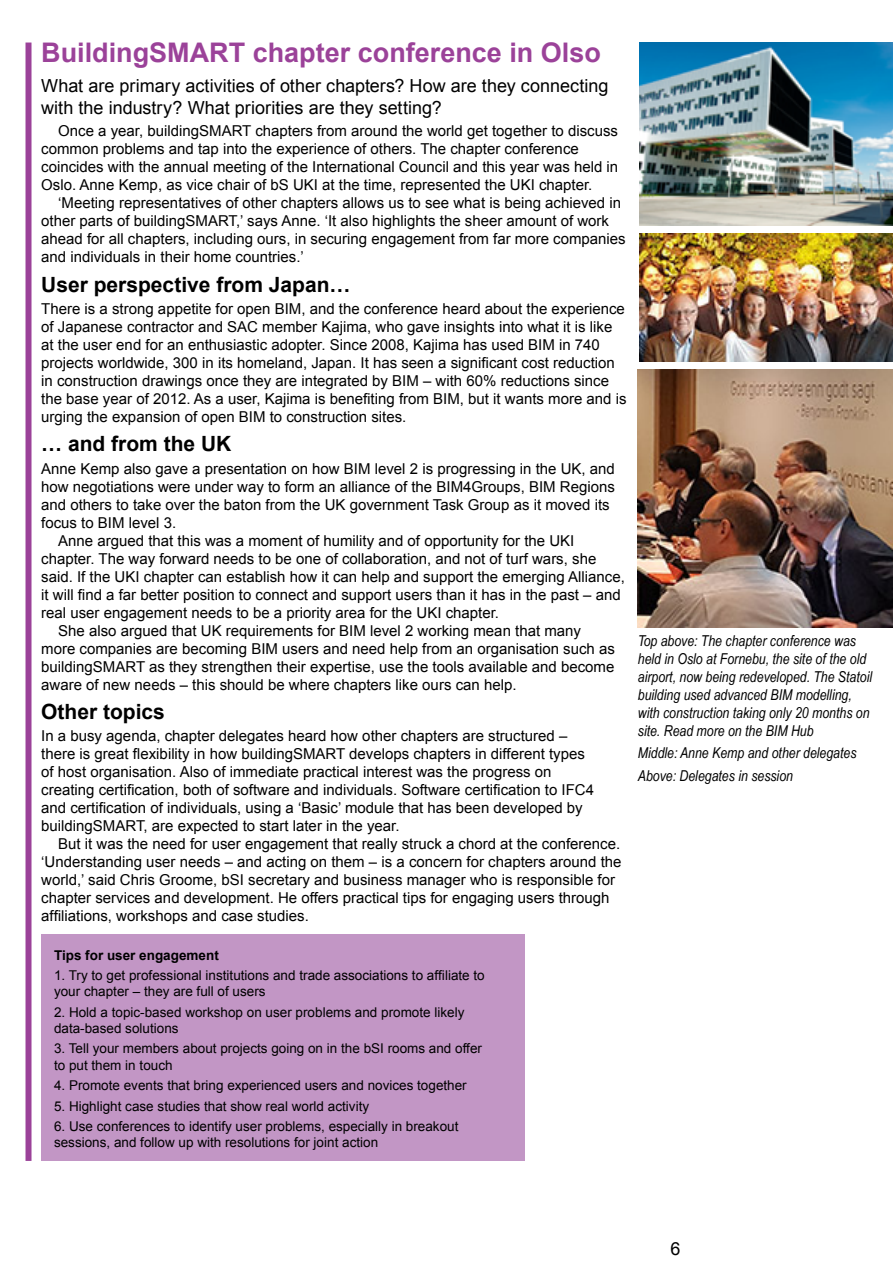
<style>
.page{position:relative;width:893px;height:1263px;background:#fff}
.page>*{position:absolute;margin:0;border:0;box-sizing:border-box;transform-origin:0 0}
.t1{font:700 27px "Arial";color:#9b4299}
.t2{font:700 21px "Arial";color:#000}
.t3{font:18px/21.6px "Arial";color:#000}
.t4{font:15px/18px "Arial";color:#000}
.t5{font:italic 15px/18px "Arial Narrow";color:#000}
.t6{font:13.5px/16.2px "Arial";color:#000}
.t7{font:700 13.5px "Arial";color:#000}
</style>
<div class="page">
<div style="left:26px;top:43px;width:6px;height:1118px;background:#9b4299"></div>
<img style="left:640px;top:43px;width:253px;height:182px">
<img style="left:640px;top:233px;width:253px;height:128px">
<div style="left:41px;top:935px;width:483px;height:226px;background:#c296c5"></div>
<img style="left:638px;top:369px;width:255px;height:258px">
<h1 class="t1" style="left:41px;top:35px;width:561px">BuildingSMART chapter conference in Olso</h1>
<p class="t3" style="left:41px;top:75px;width:569px">What are primary activities of other chapters? How are they connecting with the industry? What priorities are they setting?</p>
<p class="t4" style="left:41px;top:122px;width:578px;text-indent:17px">Once a year, buildingSMART chapters from around the world get together to discuss common problems and tap into the experience of others. The chapter conference coincides with the annual meeting of the International Council and this year was held in Oslo. Anne Kemp, as vice chair of bS UKI at the time, represented the UKI chapter.</p>
<p class="t4" style="left:41px;top:194px;width:586px;text-indent:17px">‘Meeting representatives of other chapters allows us to see what is being achieved in other parts of buildingSMART,’ says Anne. ‘It also highlights the sheer amount of work ahead for all chapters, including ours, in securing engagement from far more companies and individuals in their home countries.’</p>
<h2 class="t2" style="left:41px;top:270px;width:311px">User perspective from Japan…</h2>
<p class="t4" style="left:41px;top:300px;width:587px">There is a strong appetite for open BIM, and the conference heard about the experience of Japanese contractor and SAC member Kajima, who gave insights into what it is like at the user end for an enthusiastic adopter. Since 2008, Kajima has used BIM in 740 projects worldwide, 300 in its homeland, Japan. It has seen a significant cost reduction in construction drawings once they are integrated by BIM – with 60% reductions since the base year of 2012. As a user, Kajima is benefiting from BIM, but it wants more and is urging the expansion of open BIM to construction sites.</p>
<h2 class="t2" style="left:41px;top:430px;width:192px">… and from the UK</h2>
<p class="t4" style="left:41px;top:459px;width:575px">Anne Kemp also gave a presentation on how BIM level 2 is progressing in the UK, and</p>
<p class="t4" style="left:41px;top:477px;width:575px">how negotiations were under way to form an alliance of the BIM4Groups, BIM Regions</p>
<p class="t4" style="left:41px;top:495px;width:570px">and others to take over the baton from the UK government Task Group as it moved its</p>
<p class="t4" style="left:41px;top:513px;width:137px">focus to BIM level 3.</p>
<p class="t4" style="left:58px;top:531px;width:518px">Anne argued that this was a moment of humility and of opportunity for the UKI</p>
<p class="t4" style="left:41px;top:549px;width:557px">chapter. The way forward needs to be one of collaboration, and not of turf wars, she</p>
<p class="t4" style="left:41px;top:567px;width:585px">said. If the UKI chapter can establish how it can help and support the emerging Alliance,</p>
<p class="t4" style="left:41px;top:585px;width:581px">it will find a far better position to connect and support users than it has in the past – and</p>
<p class="t4" style="left:41px;top:603px;width:459px">real user engagement needs to be a priority area for the UKI chapter.</p>
<p class="t4" style="left:58px;top:621px;width:524px">She also argued that UK requirements for BIM level 2 working mean that many</p>
<p class="t4" style="left:41px;top:639px;width:575px">more companies are becoming BIM users and need help from an organisation such as</p>
<p class="t4" style="left:41px;top:657px;width:575px">buildingSMART as they strengthen their expertise, use the tools available and become</p>
<p class="t4" style="left:41px;top:675px;width:477px">aware of new needs – this should be where chapters like ours can help.</p>
<h2 class="t2" style="left:41px;top:698px;width:125px">Other topics</h2>
<p class="t4" style="left:41px;top:727px;width:554px">In a busy agenda, chapter delegates heard how other chapters are structured – there is great flexibility in how buildingSMART develops chapters in different types of host organisation. Also of immediate practical interest was the progress on creating certification, both of software and individuals. Software certification to IFC4 and certification of individuals, using a ‘Basic’ module that has been developed by buildingSMART, are expected to start later in the year.</p>
<p class="t4" style="left:41px;top:835px;width:582px;text-indent:17px">But it was the need for user engagement that really struck a chord at the conference. ‘Understanding user needs – and acting on them – is a concern for chapters around the world,’ said Chris Groome, bSI secretary and business manager who is responsible for chapter services and development. He offers practical tips for engaging users through affiliations, workshops and case studies.</p>
<p class="t7" style="left:54px;top:946px;width:166px">Tips for user engagement</p>
<p class="t6" style="left:54px;top:967px;width:432px">1. Try to get professional institutions and trade associations to affiliate to your chapter – they are full of users</p>
<p class="t6" style="left:54px;top:1004px;width:412px">2. Hold a topic-based workshop on user problems and promote likely data-based solutions</p>
<p class="t6" style="left:54px;top:1041px;width:429px">3. Tell your members about projects going on in the bSI rooms and offer to put them in touch</p>
<p class="t6" style="left:54px;top:1077px;width:414px">4. Promote events that bring experienced users and novices together</p>
<p class="t6" style="left:54px;top:1098px;width:317px">5. Highlight case studies that show real world activity</p>
<p class="t6" style="left:54px;top:1118px;width:406px">6. Use conferences to identify user problems, especially in breakout sessions, and follow up with resolutions for joint action</p>
<p class="t5" style="left:638px;top:632px;width:236px">Top above: The chapter conference was held in Oslo at Fornebu, the site of the old airport, now being redeveloped. The Statoil building used advanced BIM modelling, with construction taking only 20 months on site. Read more on the BIM Hub</p>
<p class="t5" style="left:638px;top:742px;width:220px;line-height:22.2px">Middle: Anne Kemp and other delegates<br>Above: Delegates in session</p>
<p class="t3" style="left:670px;top:1238px;width:12px">6</p>
</div>
